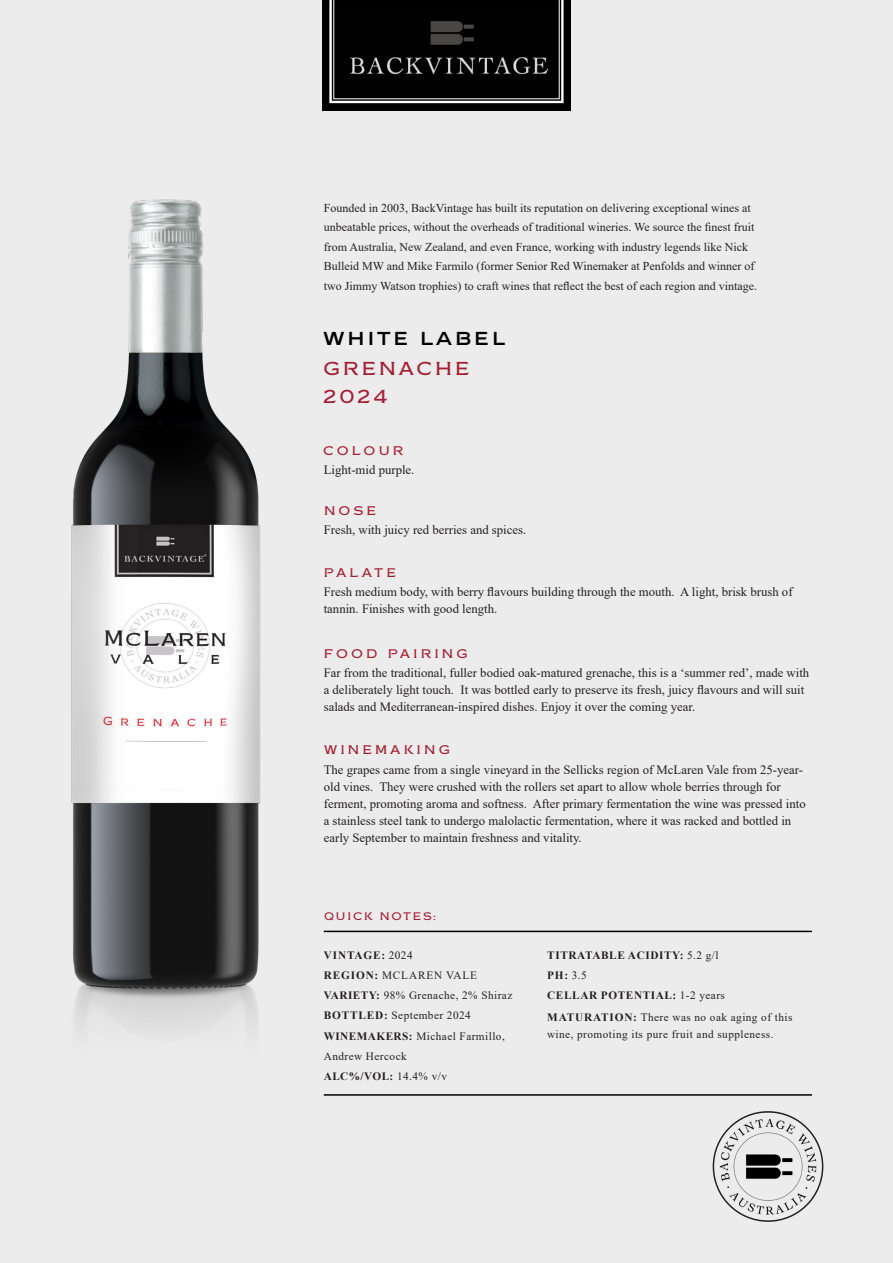
<style>
.page{position:relative;width:893px;height:1263px;background:#ececec}
.page>*{position:absolute;margin:0;border:0;box-sizing:border-box;transform-origin:0 0}
.t1{font:18px "FM Bolyar Pro 500";letter-spacing:.1em;color:#a62035}
.t2{font:18px "FM Bolyar Sans Pro 700";letter-spacing:.1em;color:#000}
.t3{font:12.75px/17px "Times New Roman";color:#231f20}
.t4{font:12px/19.5px "Times New Roman";color:#231f20}
.t5{font:12px "FM Bolyar Pro 500";letter-spacing:.2em;color:#a62035}
.t6{font:11.25px/16.5px "Times New Roman";letter-spacing:.04em;color:#231f20}
.t7{font:700 11.25px "Times New Roman";letter-spacing:.055em;color:#231f20}
.t8{font:11.25px "Times New Roman";letter-spacing:.075em;color:#231f20}
.t9{font:700 11.25px "Times New Roman";letter-spacing:.075em;color:#231f20}
.t10{font:10.5px "FM Bolyar Pro 500";letter-spacing:.11em;color:#a62035}
.s1{font-weight:400}
.s2{font-weight:700}
</style>
<div class="page">
<div style="left:322px;top:0;width:249px;height:111px;background:#000"></div>
<svg style="left:329px;top:0;width:235px;height:104px"></svg>
<img style="left:71px;top:199px;width:190px;height:831px">
<hr style="left:324px;top:931px;width:488px;height:1px;background:#000">
<hr style="left:324px;top:1094px;width:488px;height:2px;background:#000">
<img style="left:713px;top:1112px;width:110px;height:109px;border-radius:55px">
<p class="t4" style="left:324px;top:198px;width:435px">Founded in 2003, BackVintage has built its reputation on delivering exceptional wines at unbeatable prices, without the overheads of traditional wineries. We source the finest fruit from Australia, New Zealand, and even France, working with industry legends like Nick Bulleid MW and Mike Farmilo (former Senior Red Winemaker at Penfolds and winner of two Jimmy Watson trophies) to craft wines that reflect the best of each region and vintage.</p>
<p class="t2" style="left:323px;top:326px;width:184px">WHITE LABEL</p>
<p class="t1" style="left:323px;top:357px;width:148px">GRENACHE</p>
<p class="t1" style="left:323px;top:385px;width:67px">2024</p>
<p class="t5" style="left:323px;top:444px;width:82px">COLOUR</p>
<p class="t3" style="left:324px;top:461px;width:92px">Light-mid purple.</p>
<p class="t5" style="left:324px;top:504px;width:54px">NOSE</p>
<p class="t3" style="left:324px;top:521px;width:204px">Fresh, with juicy red berries and spices.</p>
<p class="t5" style="left:324px;top:565px;width:74px">PALATE</p>
<p class="t3" style="left:324px;top:582px;width:470px">Fresh medium body, with berry flavours building through the mouth. A light, brisk brush of tannin. Finishes with good length.</p>
<p class="t5" style="left:324px;top:646px;width:146px">FOOD PAIRING</p>
<p class="t3" style="left:324px;top:663px;width:487px">Far from the traditional, fuller bodied oak-matured grenache, this is a ‘summer red’, made with a deliberately light touch. It was bottled early to preserve its fresh, juicy flavours and will suit salads and Mediterranean-inspired dishes. Enjoy it over the coming year.</p>
<p class="t5" style="left:324px;top:742px;width:128px">WINEMAKING</p>
<p class="t3" style="left:324px;top:761px;width:483px">The grapes came from a single vineyard in the Sellicks region of McLaren Vale from 25-year&shy;old vines. They were crushed with the rollers set apart to allow whole berries through for ferment, promoting aroma and softness. After primary fermentation the wine was pressed into a stainless steel tank to undergo malolactic fermentation, where it was racked and bottled in early September to maintain freshness and vitality.</p>
<p class="t10" style="left:324px;top:909px;width:114px">QUICK NOTES:</p>
<p class="t9" style="left:324px;top:947px;width:90px">VINTAGE: <span class="s1">2024</span></p>
<p class="t8" style="left:324px;top:967px;width:155px"><span class="s2">REGION:</span> MCLAREN VALE</p>
<p class="t6" style="left:324px;top:987px;width:190px"><span class="s2">VARIETY:</span> 98% Grenache, 2% Shiraz</p>
<p class="t6" style="left:324px;top:1007px;width:148px"><span class="s2">BOTTLED:</span> September 2024</p>
<p class="t6" style="left:324px;top:1027px;width:183px"><span class="s2">WINEMAKERS:</span> Michael Farmillo,</p>
<p class="t6" style="left:324px;top:1047px;width:85px">Andrew Hercock</p>
<p class="t7" style="left:324px;top:1068px;width:125px">ALC%/VOL: <span class="s1">14.4% v/v</span></p>
<p class="t7" style="left:547px;top:947px;width:173px">TITRATABLE ACIDITY: <span class="s1">5.2 g/l</span></p>
<p class="t7" style="left:547px;top:967px;width:41px">PH: <span class="s1">3.5</span></p>
<p class="t7" style="left:547px;top:987px;width:179px">CELLAR POTENTIAL: <span class="s1">1-2 years</span></p>
<p class="t6" style="left:547px;top:1009px;width:247px"><span class="s2">MATURATION:</span> There was no oak aging of this wine, promoting its pure fruit and suppleness.</p>
</div>
